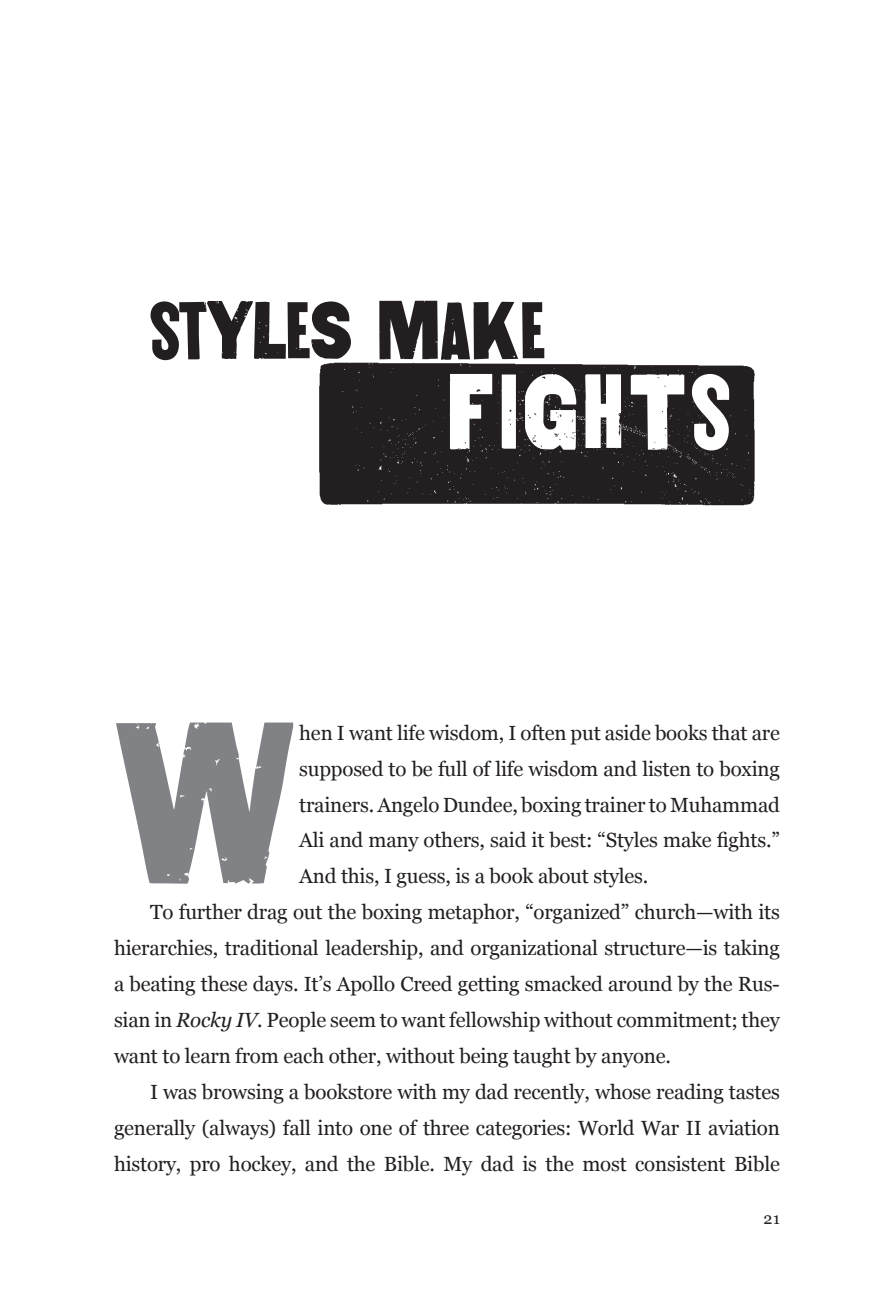
<style>
.page{position:relative;width:876px;height:1308px;background:#fff}
.page>*{position:absolute;margin:0;border:0;box-sizing:border-box;transform-origin:0 0}
.t1{font:201.2px "Goshen";color:#808285;scale:.92 1}
.t2{font:20.4px "Georgia";letter-spacing:-.01em;color:#231f20}
.t3{font:16px "Georgia";color:#231f20}
.s1{font-style:italic}
</style>
<div class="page">
<img style="left:319px;top:356px;width:436px;height:150px">
<svg style="left:450px;top:374px;width:279px;height:76px"></svg>
<svg style="left:151px;top:301px;width:393px;height:59px"></svg>
<h1 class="t1" style="left:114px;top:692px;width:194px">W</h1>
<p class="t2" style="left:299px;top:720px;width:482px">hen I want life wisdom, I often put aside books that are</p>
<p class="t2" style="left:299px;top:756px;width:482px">supposed to be full of life wisdom and listen to boxing</p>
<p class="t2" style="left:299px;top:792px;width:482px">trainers. Angelo Dundee, boxing trainer to Muhammad</p>
<p class="t2" style="left:299px;top:828px;width:482px">Ali and many others, said it best: “Styles make fights.”</p>
<p class="t2" style="left:299px;top:864px;width:351px">And this, I guess, is a book about styles.</p>
<p class="t2" style="left:150px;top:900px;width:631px">To further drag out the boxing metaphor, “organized” church—with its</p>
<p class="t2" style="left:114px;top:936px;width:667px">hierarchies, traditional leadership, and organizational structure—is taking</p>
<p class="t2" style="left:114px;top:972px;width:667px">a beating these days. It’s Apollo Creed getting smacked around by the Rus-</p>
<p class="t2" style="left:114px;top:1008px;width:667px">sian in <span class="s1">Rocky IV</span>. People seem to want fellowship without commitment; they</p>
<p class="t2" style="left:114px;top:1044px;width:559px">want to learn from each other, without being taught by anyone.</p>
<p class="t2" style="left:150px;top:1080px;width:631px">I was browsing a bookstore with my dad recently, whose reading tastes</p>
<p class="t2" style="left:114px;top:1116px;width:667px">generally (always) fall into one of three categories: World War II aviation</p>
<p class="t2" style="left:114px;top:1152px;width:667px">history, pro hockey, and the Bible. My dad is the most consistent Bible</p>
<p class="t3" style="left:764px;top:1209px;width:18px">21</p>
</div>
